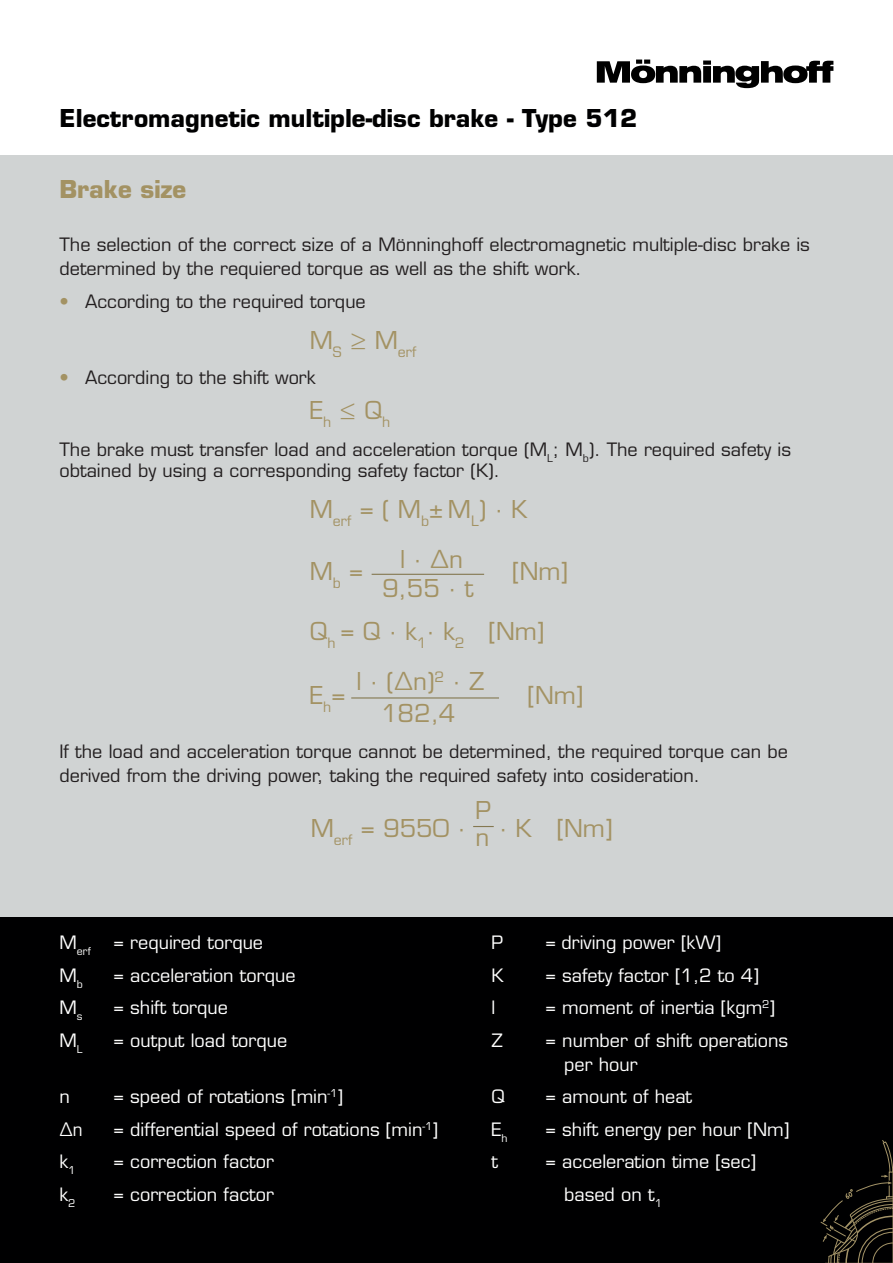
<style>
.page{position:relative;width:893px;height:1263px;background:#fff}
.page>*{position:absolute;margin:0;border:0;box-sizing:border-box;transform-origin:0 0}
.Formel{font:24px "Eurostile LT Std";color:#a39263}
.Überschrift_H1{font:700 24px "Eurostile LT Std";color:#000001}
.Überschrift_H2{font:700 24px "Eurostile LT Std";color:#a39263}
.Fließtext_weiß{font:18px/24px "Eurostile LT Std";color:#fff}
.Fließtext{font:18px/24px "Eurostile LT Std";color:#231f20}
.Überschrft_H3{font:18px/21.6px "Eurostile LT Std";color:#231f20}
.Fließtext_weiß-2{font:18px "Eurostile LT Std";color:#fff;scale:.94 1}
.Formel-2{font:13.95px "Eurostile LT Std";color:#a39263}
.Fließtext_weiß-3{font:10.5px "Eurostile LT Std";color:#fff}
.s1{color:#a39263}
</style>
<div class="page">
<svg style="left:597px;top:60px;width:236px;height:28px"></svg>
<div style="left:0;top:156px;width:893px;height:794px;background:#d0d3d3"></div>
<div style="left:0;top:917px;width:893px;height:346px;background:#000001"></div>
<svg style="left:820px;top:1140px;width:73px;height:123px"></svg>
<svg style="left:473px;top:826px;width:21px;height:1px"></svg>
<hr style="left:372px;top:574px;width:112px;height:1px;background:#a39263">
<hr style="left:351px;top:697px;width:148px;height:1px;background:#a39263">
<p class="Überschrift_H1" style="left:60px;top:103px;width:579px">Electromagnetic multiple-disc brake - Type 512</p>
<p class="Überschrift_H2" style="left:60px;top:174px;width:128px">Brake size</p>
<p class="Fließtext" style="left:60px;top:233px;width:752px">The selection of the correct size of a Mönninghoff electromagnetic multiple-disc brake is determined by the requiered torque as well as the shift work.</p>
<p class="Fließtext" style="left:60px;top:289px;width:308px"><span class="s1">•</span> According to the required torque</p>
<p class="Formel-2" style="left:310px;top:343px;width:108px"><sup>M</sup>S <sup>≥</sup> <sup>M</sup>erf</p>
<p class="Fließtext" style="left:60px;top:366px;width:258px"><span class="s1">•</span> According to the shift work</p>
<p class="Formel" style="left:310px;top:396px;width:82px">E<sub>h</sub> ≤ Q<sub>h</sub></p>
<p class="Überschrft_H3" style="left:60px;top:438px;width:733px">The brake must transfer load and acceleration torque (M<sub>L</sub>; M<sub>b</sub>). The required safety is obtained by using a corresponding safety factor (K).</p>
<p class="Formel" style="left:310px;top:495px;width:219px">M<sub>erf</sub> = ( M<sub>b</sub>± M<sub>L</sub>) ∙ K</p>
<p class="Formel" style="left:400px;top:544px;width:65px">l ∙ ∆n</p>
<p class="Formel" style="left:382px;top:574px;width:93px">9,55 ∙ t</p>
<p class="Formel" style="left:310px;top:557px;width:55px">M<sub>b</sub> =</p>
<p class="Formel" style="left:512px;top:557px;width:57px">[Nm]</p>
<p class="Formel" style="left:310px;top:617px;width:236px">Q<sub>h</sub> = Q ∙ k<sub>1</sub>∙ k<sub>2</sub> [Nm]</p>
<p class="Formel" style="left:310px;top:680px;width:37px">E<sub>h</sub>=</p>
<p class="Formel" style="left:527px;top:680px;width:57px">[Nm]</p>
<p class="Formel" style="left:357px;top:666px;width:129px">l ∙ (∆n)<sup>2</sup> ∙ Z</p>
<p class="Formel" style="left:381px;top:699px;width:76px">182,4</p>
<p class="Fließtext" style="left:60px;top:739px;width:730px">If the load and acceleration torque cannot be determined, the required torque can be derived from the driving power, taking the required safety into cosideration.</p>
<p class="Formel" style="left:475px;top:796px;width:17px">P</p>
<p class="Formel" style="left:475px;top:823px;width:15px">n</p>
<p class="Formel" style="left:311px;top:814px;width:157px">M<sub>erf</sub> = 9550 ∙</p>
<p class="Formel" style="left:499px;top:814px;width:115px">∙ K [Nm]</p>
<p class="Fließtext_weiß-3" style="left:60px;top:945px;width:33px"><sup>M</sup>erf</p>
<p class="Fließtext_weiß" style="left:114px;top:930px;width:151px">= required torque</p>
<p class="Fließtext_weiß" style="left:492px;top:930px;width:13px">P</p>
<p class="Fließtext_weiß" style="left:546px;top:930px;width:177px">= driving power [kW]</p>
<p class="Fließtext_weiß" style="left:60px;top:963px;width:25px">M<sub>b</sub></p>
<p class="Fließtext_weiß" style="left:114px;top:963px;width:183px">= acceleration torque</p>
<p class="Fließtext_weiß" style="left:492px;top:963px;width:14px">K</p>
<p class="Fließtext_weiß" style="left:546px;top:963px;width:215px">= safety factor [1,2 to 4]</p>
<p class="Fließtext_weiß" style="left:60px;top:995px;width:25px">M<sub>s</sub></p>
<p class="Fließtext_weiß" style="left:114px;top:995px;width:116px">= shift torque</p>
<p class="Fließtext_weiß" style="left:492px;top:995px;width:5px">l</p>
<p class="Fließtext_weiß" style="left:546px;top:995px;width:231px">= moment of inertia [kgm<sup>2</sup>]</p>
<p class="Fließtext_weiß" style="left:60px;top:1028px;width:25px">M<sub>L</sub></p>
<p class="Fließtext_weiß" style="left:114px;top:1028px;width:175px">= output load torque</p>
<p class="Fließtext_weiß" style="left:492px;top:1028px;width:13px">Z</p>
<p class="Fließtext_weiß" style="left:564px;top:1028px;width:225px;text-indent:-19px">= number of shift operations per hour</p>
<p class="Fließtext_weiß" style="left:60px;top:1084px;width:12px">n</p>
<p class="Fließtext_weiß" style="left:114px;top:1084px;width:231px">= speed of rotations [min<sup>-1</sup>]</p>
<p class="Fließtext_weiß" style="left:492px;top:1084px;width:15px">Q</p>
<p class="Fließtext_weiß" style="left:546px;top:1084px;width:148px">= amount of heat</p>
<p class="Fließtext_weiß-2" style="left:60px;top:1118px;width:26px">∆n</p>
<p class="Fließtext_weiß" style="left:114px;top:1117px;width:326px">= differential speed of rotations [min<sup>-1</sup>]</p>
<p class="Fließtext_weiß" style="left:492px;top:1117px;width:18px">E<sub>h</sub></p>
<p class="Fließtext_weiß" style="left:546px;top:1117px;width:245px">= shift energy per hour [Nm]</p>
<p class="Fließtext_weiß" style="left:60px;top:1149px;width:18px">k<sub>1</sub></p>
<p class="Fließtext_weiß" style="left:114px;top:1149px;width:162px">= correction factor</p>
<p class="Fließtext_weiß" style="left:492px;top:1149px;width:8px">t</p>
<p class="Fließtext_weiß" style="left:546px;top:1149px;width:212px">= acceleration time [sec]</p>
<p class="Fließtext_weiß" style="left:60px;top:1182px;width:18px">k<sub>2</sub></p>
<p class="Fließtext_weiß" style="left:114px;top:1182px;width:162px">= correction factor</p>
<p class="Fließtext_weiß" style="left:564px;top:1182px;width:99px">based on t<sub>1</sub></p>
</div>
